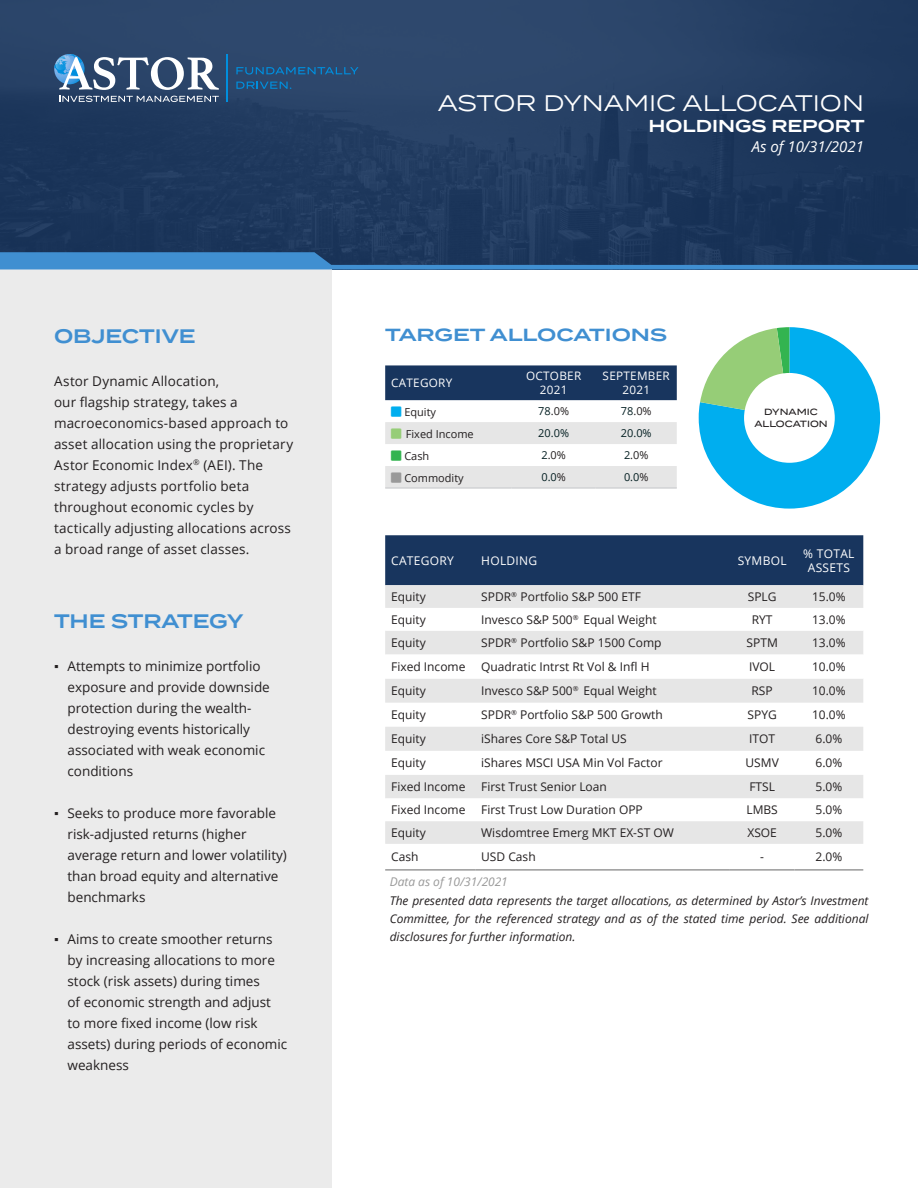
<style>
.page{position:relative;width:918px;height:1188px;background:#fff}
.page>*{position:absolute;margin:0;border:0;box-sizing:border-box;transform-origin:0 0}
.t1{font:22.5px "Termina";color:#fff}
.t2{font:600 19.5px "Termina";color:#408fd1}
.t3{font:600 17.55px "Termina";color:#408fd1;scale:1.11 1}
.t4{font:600 17.25px "Termina";color:#fff}
.t5{font:italic 15px "Open Sans";color:#fff}
.t6{font:13.5px/21px "Open Sans";color:#231f20}
.t7{font:12px "Open Sans";color:#231f20}
.t8{font:italic 12px/18px "Open Sans";color:#231f20;text-align:justify}
.t9{font:12px/14.4px "Open Sans";letter-spacing:.025em;color:#fff;text-align:center}
.t10{font:italic 12px "Open Sans";color:#999}
.t11{font:11.7px "Open Sans";letter-spacing:.025em;color:#fff}
.t12{font:10.95px "Open Sans";color:#231f20}
.t13{font:10.95px "Open Sans";color:#041f22}
.t14{font:500 9px "Termina";color:#231f20}
.s1{font-family:"Impact"}
.s2{color:#041f22}
.s3{color:#231f20}
</style>
<div class="page">
<svg style="left:699px;top:327px;width:181px;height:182px"></svg>
<div style="left:0;top:0;width:918px;height:269px;background:linear-gradient(to right,#243e63,#213b5f)"></div>
<div style="left:0;top:269px;width:331px;height:919px;background:#ebebeb"></div>
<hr style="left:226px;top:54px;width:2px;height:48px;background:#008fde">
<svg style="left:236px;top:67px;width:122px;height:8px"></svg>
<svg style="left:236px;top:82px;width:55px;height:7px"></svg>
<svg style="left:54px;top:54px;width:165px;height:36px"></svg>
<svg style="left:59px;top:96px;width:160px;height:6px"></svg>
<svg style="left:0;top:252px;width:918px;height:17px;background:#2d6295"></svg>
<div style="left:385px;top:535px;width:478px;height:50px;background:#18355e"></div>
<svg style="left:385px;top:585px;width:478px;height:259px;fill:#e6e6e6"></svg>
<svg style="left:385px;top:608px;width:478px;height:23px"></svg>
<svg style="left:385px;top:655px;width:478px;height:24px"></svg>
<svg style="left:385px;top:798px;width:478px;height:23px"></svg>
<hr style="left:385px;top:869px;width:90px;height:2px;background:#999">
<hr style="left:475px;top:869px;width:255px;height:2px;background:#999">
<hr style="left:730px;top:869px;width:64px;height:2px;background:#999">
<hr style="left:794px;top:869px;width:69px;height:2px;background:#999">
<div style="left:385px;top:365px;width:292px;height:35px;background:#18355e"></div>
<hr style="left:385px;top:487px;width:127px;height:2px;background:#d1d2d4">
<hr style="left:512px;top:487px;width:84px;height:2px;background:#d1d2d4">
<hr style="left:596px;top:487px;width:81px;height:2px;background:#d1d2d4">
<div style="left:744px;top:373px;width:91px;height:90px;background:#fff;border-radius:50%"></div>
<svg style="left:385px;top:422px;width:292px;height:65px"></svg>
<p class="t2" style="left:54px;top:322px;width:143px">OBJECTIVE</p>
<p class="t6" style="left:54px;top:370px;width:241px">Astor Dynamic Allocation,<br>our flagship strategy, takes a macroeconomics-based approach to asset allocation using the proprietary Astor Economic Index<sup>®</sup> (AEI). The strategy adjusts portfolio beta throughout economic cycles by tactically adjusting allocations across a broad range of asset classes.</p>
<p class="t2" style="left:54px;top:607px;width:191px">THE STRATEGY</p>
<p class="t6" style="left:68px;top:655px;width:204px;text-indent:-14px"><span class="s1">▪</span> Attempts to minimize portfolio exposure and provide downside protection during the wealth&shy;destroying events historically associated with weak economic conditions</p>
<p class="t6" style="left:68px;top:802px;width:221px;text-indent:-14px"><span class="s1">▪</span> Seeks to produce more favorable risk-adjusted returns (higher average return and lower volatility) than broad equity and alternative benchmarks</p>
<p class="t6" style="left:68px;top:928px;width:221px;text-indent:-14px"><span class="s1">▪</span> Aims to create smoother returns by increasing allocations to more stock (risk assets) during times<br>of economic strength and adjust to more fixed income (low risk assets) during periods of economic weakness</p>
<p class="t1" style="left:438px;top:86px;width:428px">ASTOR DYNAMIC ALLOCATION</p>
<p class="t4" style="left:649px;top:113px;width:218px">HOLDINGS REPORT</p>
<p class="t5" style="left:752px;top:136px;width:114px">As of 10/31/2021</p>
<p class="t3" style="left:385px;top:322px;width:256px">TARGET ALLOCATIONS</p>
<p class="t11" style="left:391px;top:375px;width:63px">CATEGORY</p>
<p class="t11" style="left:526px;top:368px;width:57px">OCTOBER</p>
<p class="t11" style="left:540px;top:382px;width:29px">2021</p>
<p class="t11" style="left:603px;top:368px;width:69px">SEPTEMBER</p>
<p class="t11" style="left:622px;top:382px;width:29px">2021</p>
<p class="t12" style="left:404px;top:405px;width:33px">Equity</p>
<p class="t12" style="left:538px;top:404px;width:32px"><span class="s2">78</span>.0%</p>
<p class="t12" style="left:621px;top:404px;width:32px"><span class="s2">78</span>.0%</p>
<p class="t12" style="left:406px;top:427px;width:69px">Fixed Income</p>
<p class="t13" style="left:538px;top:426px;width:32px">20.0%</p>
<p class="t13" style="left:621px;top:426px;width:32px">20.0%</p>
<p class="t12" style="left:404px;top:449px;width:27px">Cash</p>
<p class="t12" style="left:541px;top:448px;width:26px"><span class="s2">2</span>.0%</p>
<p class="t12" style="left:624px;top:448px;width:26px"><span class="s2">2</span>.0%</p>
<p class="t12" style="left:404px;top:471px;width:61px">Commodity</p>
<p class="t13" style="left:541px;top:470px;width:26px">0.0<span class="s3">%</span></p>
<p class="t13" style="left:624px;top:470px;width:26px">0.0<span class="s3">%</span></p>
<p class="t14" style="left:764px;top:405px;width:55px">DYNAMIC</p>
<p class="t14" style="left:754px;top:417px;width:75px">ALLOCATION</p>
<p class="t9" style="left:391px;top:553px;width:64px">CATEGORY</p>
<p class="t9" style="left:481px;top:553px;width:58px">HOLDING</p>
<p class="t9" style="left:738px;top:553px;width:50px">SYMBOL</p>
<p class="t9" style="left:803px;top:546px;width:53px">% TOTAL<br>ASSETS</p>
<p class="t7" style="left:391px;top:589px;width:36px">Equity</p>
<p class="t7" style="left:481px;top:589px;width:161px">SPDR<sup>®</sup> Portfolio S&amp;P 500 ETF</p>
<p class="t7" style="left:748px;top:589px;width:30px">SPLG</p>
<p class="t7" style="left:812px;top:589px;width:35px">15.0%</p>
<p class="t7" style="left:391px;top:611px;width:36px">Equity</p>
<p class="t7" style="left:481px;top:611px;width:177px">Invesco S&amp;P 500<sup>®</sup> Equal Weight</p>
<p class="t7" style="left:752px;top:611px;width:22px">RYT</p>
<p class="t7" style="left:812px;top:611px;width:35px">13.0%</p>
<p class="t7" style="left:391px;top:635px;width:36px">Equity</p>
<p class="t7" style="left:481px;top:635px;width:182px">SPDR<sup>®</sup> Portfolio S&amp;P 1500 Comp</p>
<p class="t7" style="left:747px;top:635px;width:33px">SPTM</p>
<p class="t7" style="left:812px;top:635px;width:35px">13.0%</p>
<p class="t7" style="left:391px;top:659px;width:76px">Fixed Income</p>
<p class="t7" style="left:481px;top:659px;width:170px">Quadratic Intrst Rt Vol &amp; Infl H</p>
<p class="t7" style="left:749px;top:659px;width:28px">IVOL</p>
<p class="t7" style="left:812px;top:659px;width:35px">10.0%</p>
<p class="t7" style="left:391px;top:683px;width:36px">Equity</p>
<p class="t7" style="left:481px;top:683px;width:177px">Invesco S&amp;P 500<sup>®</sup> Equal Weight</p>
<p class="t7" style="left:752px;top:683px;width:23px">RSP</p>
<p class="t7" style="left:812px;top:683px;width:35px">10.0%</p>
<p class="t7" style="left:391px;top:707px;width:36px">Equity</p>
<p class="t7" style="left:481px;top:707px;width:183px">SPDR<sup>®</sup> Portfolio S&amp;P 500 Growth</p>
<p class="t7" style="left:748px;top:707px;width:31px">SPYG</p>
<p class="t7" style="left:812px;top:707px;width:35px">10.0%</p>
<p class="t7" style="left:391px;top:731px;width:36px">Equity</p>
<p class="t7" style="left:481px;top:731px;width:147px">iShares Core S&amp;P Total US</p>
<p class="t7" style="left:749px;top:731px;width:27px">ITOT</p>
<p class="t7" style="left:816px;top:731px;width:28px">6.0%</p>
<p class="t7" style="left:391px;top:755px;width:36px">Equity</p>
<p class="t7" style="left:481px;top:755px;width:183px">iShares MSCI USA Min Vol Factor</p>
<p class="t7" style="left:746px;top:755px;width:35px">USMV</p>
<p class="t7" style="left:816px;top:755px;width:28px">6.0%</p>
<p class="t7" style="left:391px;top:779px;width:76px">Fixed Income</p>
<p class="t7" style="left:481px;top:779px;width:127px">First Trust Senior Loan</p>
<p class="t7" style="left:749px;top:779px;width:27px">FTSL</p>
<p class="t7" style="left:816px;top:779px;width:28px">5.0%</p>
<p class="t7" style="left:391px;top:802px;width:76px">Fixed Income</p>
<p class="t7" style="left:481px;top:802px;width:163px">First Trust Low Duration OPP</p>
<p class="t7" style="left:746px;top:802px;width:33px">LMBS</p>
<p class="t7" style="left:816px;top:802px;width:28px">5.0%</p>
<p class="t7" style="left:391px;top:825px;width:36px">Equity</p>
<p class="t7" style="left:481px;top:825px;width:194px">Wisdomtree Emerg MKT EX-ST OW</p>
<p class="t7" style="left:747px;top:825px;width:31px">XSOE</p>
<p class="t7" style="left:816px;top:825px;width:28px">5.0%</p>
<p class="t7" style="left:391px;top:849px;width:29px">Cash</p>
<p class="t7" style="left:481px;top:849px;width:56px">USD Cash</p>
<p class="t7" style="left:760px;top:849px;width:5px">-</p>
<p class="t7" style="left:816px;top:849px;width:28px">2.0%</p>
<p class="t10" style="left:390px;top:874px;width:120px">Data as of 10/31/2021</p>
<p class="t8" style="left:390px;top:891px;width:480px">The presented data represents the target allocations, as determined by Astor’s Investment Committee, for the referenced strategy and as of the stated time period. See additional disclosures for further information.</p>
</div>
